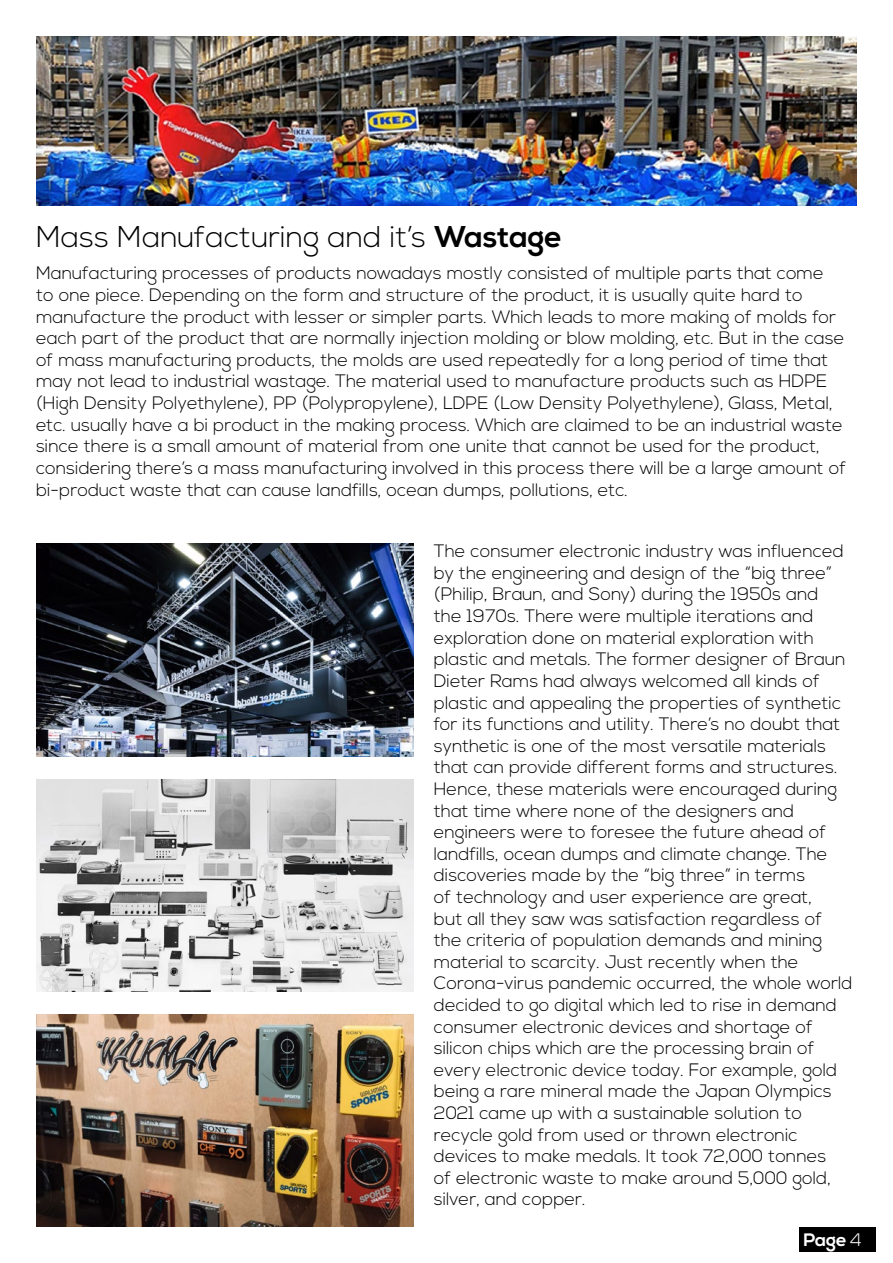
<style>
.page{position:relative;width:893px;height:1263px;background:#fff}
.page>*{position:absolute;margin:0;border:0;box-sizing:border-box;transform-origin:0 0}
.t1{font:300 30px "Nexa";color:#000}
.t2{font:300 18px/21.6px "Nexa";color:#000}
.t3{font:700 18px "Nexa";color:#fff}
.s1{font-weight:700}
.s2{font-weight:300}
</style>
<div class="page">
<img style="left:36px;top:36px;width:821px;height:169px">
<img style="left:36px;top:779px;width:378px;height:213px">
<img style="left:36px;top:544px;width:378px;height:212px">
<img style="left:36px;top:1014px;width:378px;height:213px">
<div style="left:799px;top:1227px;width:77px;height:25px;background:#000"></div>
<h1 class="t1" style="left:36px;top:219px;width:527px">Mass Manufacturing and it’s <span class="s1">Wastage</span></h1>
<p class="t2" style="left:36px;top:263px;width:812px">Manufacturing processes of products nowadays mostly consisted of multiple parts that come to one piece. Depending on the form and structure of the product, it is usually quite hard to manufacture the product with lesser or simpler parts. Which leads to more making of molds for each part of the product that are normally injection molding or blow molding, etc. But in the case of mass manufacturing products, the molds are used repeatedly for a long period of time that may not lead to industrial wastage. The material used to manufacture products such as HDPE (High Density Polyethylene), PP (Polypropylene), LDPE (Low Density Polyethylene), Glass, Metal, etc. usually have a bi product in the making process. Which are claimed to be an industrial waste since there is a small amount of material from one unite that cannot be used for the product, considering there’s a mass manufacturing involved in this process there will be a large amount of bi-product waste that can cause landfills, ocean dumps, pollutions, etc.</p>
<p class="t2" style="left:434px;top:541px;width:420px">The consumer electronic industry was influenced by the engineering and design of the “big three” (Philip, Braun, and Sony) during the 1950s and<br>the 1970s. There were multiple iterations and exploration done on material exploration with plastic and metals. The former designer of Braun Dieter Rams had always welcomed all kinds of plastic and appealing the properties of synthetic for its functions and utility. There’s no doubt that synthetic is one of the most versatile materials that can provide different forms and structures.<br>Hence, these materials were encouraged during that time where none of the designers and engineers were to foresee the future ahead of landfills, ocean dumps and climate change. The discoveries made by the “big three” in terms<br>of technology and user experience are great,<br>but all they saw was satisfaction regardless of the criteria of population demands and mining material to scarcity. Just recently when the Corona-virus pandemic occurred, the whole world decided to go digital which led to rise in demand consumer electronic devices and shortage of silicon chips which are the processing brain of every electronic device today. For example, gold being a rare mineral made the Japan Olympics 2021 came up with a sustainable solution to recycle gold from used or thrown electronic devices to make medals. It took 72,000 tonnes<br>of electronic waste to make around 5,000 gold, silver, and copper.</p>
<p class="t3" style="left:803px;top:1229px;width:60px">Page <span class="s2">4</span></p>
</div>
